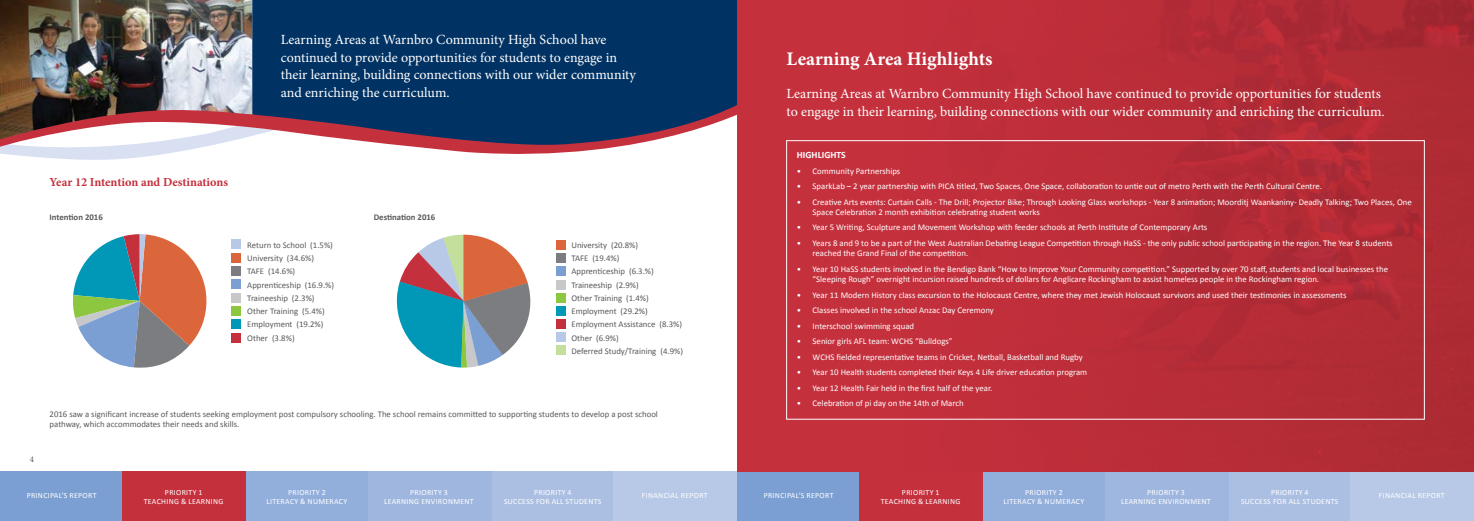
<style>
.page{position:relative;width:1474px;height:521px;background:#fff}
.page>*{position:absolute;margin:0;border:0;box-sizing:border-box;transform-origin:0 0}
.t1{font:700 19.25px "Minion Pro";color:#fff}
.t2{font:14px/17.5px "Minion Pro";color:#fff}
.t3{font:700 12.25px "Minion Pro";letter-spacing:-.005em;color:#c5303d}
.t4{font:700 9.62px "Calibri";color:#fff}
.t5{font:8.75px/10.5px "Calibri";color:#fff}
.t6{font:8.75px/13.3px "Calibri";color:#58595b}
.t7{font:700 8.75px "Calibri";color:#58595b}
.t8{font:8.75px "Minion Pro";color:#58595b}
.t9{font:7.88px/9.5px "Calibri";letter-spacing:.04em;color:#fff;text-align:center}
</style>
<div class="page">
<div style="left:0;top:471px;width:123px;height:50px;background:#7b9fd3"></div>
<div style="left:737px;top:471px;width:123px;height:50px;background:#7b9fd3"></div>
<div style="left:245px;top:471px;width:123px;height:50px;background:#92aedb"></div>
<div style="left:982px;top:471px;width:123px;height:50px;background:#92aedb"></div>
<div style="left:491px;top:471px;width:123px;height:50px;background:#abbfe3"></div>
<div style="left:1228px;top:471px;width:123px;height:50px;background:#abbfe3"></div>
<div style="left:123px;top:471px;width:123px;height:50px;background:#c5303d"></div>
<div style="left:859px;top:471px;width:123px;height:50px;background:#c5303d"></div>
<div style="left:368px;top:471px;width:123px;height:50px;background:#9fb6df"></div>
<div style="left:1104px;top:471px;width:124px;height:50px;background:#9fb6df"></div>
<div style="left:613px;top:471px;width:124px;height:50px;background:#b8c8e7"></div>
<div style="left:1350px;top:471px;width:123px;height:50px;background:#b8c8e7"></div>
<svg style="left:73px;top:234px;width:134px;height:134px"></svg>
<div style="left:232px;top:253px;width:9px;height:9px;background:#dc663c"></div>
<div style="left:232px;top:306px;width:9px;height:9px;background:#8dc63f"></div>
<div style="left:232px;top:280px;width:9px;height:9px;background:#7b9fd3"></div>
<div style="left:232px;top:333px;width:9px;height:9px;background:#c5303d"></div>
<div style="left:232px;top:267px;width:9px;height:9px;background:#7c7d80"></div>
<div style="left:232px;top:320px;width:9px;height:9px;background:#0198b7"></div>
<div style="left:232px;top:293px;width:9px;height:9px;background:#c7c8ca"></div>
<div style="left:232px;top:239px;width:9px;height:9px;background:#b8c8e7"></div>
<div style="left:556px;top:240px;width:9px;height:9px;background:#dc663c"></div>
<div style="left:556px;top:293px;width:9px;height:9px;background:#8dc63f"></div>
<div style="left:556px;top:266px;width:9px;height:9px;background:#7b9fd3"></div>
<div style="left:556px;top:319px;width:9px;height:10px;background:#c5303d"></div>
<div style="left:556px;top:253px;width:9px;height:9px;background:#7c7d80"></div>
<div style="left:556px;top:306px;width:9px;height:9px;background:#0198b7"></div>
<div style="left:556px;top:280px;width:9px;height:9px;background:#c7c8ca"></div>
<div style="left:556px;top:333px;width:9px;height:9px;background:#b8c8e7"></div>
<div style="left:556px;top:345px;width:9px;height:10px;background:#c4df9b"></div>
<svg style="left:396px;top:235px;width:135px;height:132px"></svg>
<img style="left:0;top:0;width:252px;height:95px">
<div style="left:488px;top:0;width:249px;height:95px;background:#003263"></div>
<div style="left:252px;top:0;width:236px;height:95px;background:#003263"></div>
<svg style="left:0;top:95px;width:737px;height:65px"></svg>
<div style="left:737px;top:0;width:736px;height:471px;background:#c5303d"></div>
<img style="left:890px;top:0;width:583px;height:471px">
<div style="left:786px;top:140px;width:638px;height:279px;border:1px solid #fff"></div>
<h2 class="t2" style="left:281px;top:31px;width:357px">Learning Areas at Warnbro Community High School have continued to provide opportunities for students to engage in their learning, building connections with our wider community and enriching the curriculum.</h2>
<h3 class="t3" style="left:50px;top:174px;width:180px">Year 12 Intention and Destinations</h3>
<p class="t7" style="left:50px;top:211px;width:55px">Intention 2016</p>
<p class="t6" style="left:247px;top:238px;width:88px">Return to School (1.5%)<br>University (34.6%)<br>TAFE (14.6%)<br>Apprenticeship (16.9.%)<br>Traineeship (2.3%)<br>Other Training (5.4%)<br>Employment (19.2%)<br>Other (3.8%)</p>
<p class="t7" style="left:374px;top:211px;width:63px">Destination 2016</p>
<p class="t6" style="left:571px;top:238px;width:113px">University (20.8%)<br>TAFE (19.4%)<br>Apprenticeship (6.3.%)<br>Traineeship (2.9%)<br>Other Training (1.4%)<br>Employment (29.2%)<br>Employment Assistance (8.3%)<br>Other (6.9%)<br>Deferred Study/Training (4.9%)</p>
<p class="t8" style="left:30px;top:453px;width:6px">4</p>
<p class="t6" style="left:50px;top:409px;width:610px;line-height:10.5px">2016 saw a significant increase of students seeking employment post compulsory schooling. The school remains committed to supporting students to develop a post school pathway, which accommodates their needs and skills.</p>
<h1 class="t1" style="left:786px;top:46px;width:207px">Learning Area Highlights</h1>
<h2 class="t2" style="left:786px;top:85px;width:599px">Learning Areas at Warnbro Community High School have continued to provide opportunities for students to engage in their learning, building connections with our wider community and enriching the curriculum.</h2>
<p class="t4" style="left:797px;top:149px;width:50px">HIGHLIGHTS</p>
<p class="t5" style="left:797px;top:165px;width:105px">• Community Partnerships</p>
<p class="t5" style="left:797px;top:181px;width:526px">• SparkLab – 2 year partnership with PICA titled, Two Spaces, One Space, collaboration to untie out of metro Perth with the Perth Cultural Centre.</p>
<p class="t5" style="left:812px;top:196px;width:600px;text-indent:-16px">• Creative Arts events: Curtain Calls - The Drill; Projector Bike; Through Looking Glass workshops - Year 8 animation; Moorditj Waankaniny- Deadly Talking; Two Places, One<br>Space Celebration 2 month exhibition celebrating student works</p>
<p class="t5" style="left:797px;top:222px;width:412px">• Year 5 Writing, Sculpture and Movement Workshop with feeder schools at Perth Institute of Contemporary Arts</p>
<p class="t5" style="left:812px;top:238px;width:581px;text-indent:-16px">• Years 8 and 9 to be a part of the West Australian Debating League Competition through HaSS - the only public school participating in the region. The Year 8 students reached the Grand Final of the competition.</p>
<p class="t5" style="left:812px;top:264px;width:577px;text-indent:-16px">• Year 10 HaSS students involved in the Bendigo Bank “How to Improve Your Community competition.” Supported by over 70 staff, students and local businesses the “Sleeping Rough” overnight incursion raised hundreds of dollars for Anglicare Rockingham to assist homeless people in the Rockingham region.</p>
<p class="t5" style="left:797px;top:290px;width:551px">• Year 11 Modern History class excursion to the Holocaust Centre, where they met Jewish Holocaust survivors and used their testimonies in assessments</p>
<p class="t5" style="left:797px;top:305px;width:198px">• Classes involved in the school Anzac Day Ceremony</p>
<p class="t5" style="left:797px;top:321px;width:119px">• Interschool swimming squad</p>
<p class="t5" style="left:797px;top:336px;width:157px">• Senior girls AFL team: WCHS “Bulldogs”</p>
<p class="t5" style="left:797px;top:352px;width:287px">• WCHS fielded representative teams in Cricket, Netball, Basketball and Rugby</p>
<p class="t5" style="left:797px;top:367px;width:292px">• Year 10 Health students completed their Keys 4 Life driver education program</p>
<p class="t5" style="left:797px;top:382px;width:197px">• Year 12 Health Fair held in the first half of the year.</p>
<p class="t5" style="left:797px;top:398px;width:168px">• Celebration of pi day on the 14th of March</p>
<p class="t9" style="left:144px;top:487px;width:81px">Priority 1<br>Teaching &amp; Learning</p>
<p class="t9" style="left:880px;top:487px;width:81px">Priority 1<br>Teaching &amp; Learning</p>
<p class="t9" style="left:266px;top:487px;width:82px">Priority 2<br>Literacy &amp; N umeracy</p>
<p class="t9" style="left:1003px;top:487px;width:82px">Priority 2<br>Literacy &amp; N umeracy</p>
<p class="t9" style="left:384px;top:487px;width:91px">Priority 3<br>Learning Environment</p>
<p class="t9" style="left:1121px;top:487px;width:91px">Priority 3<br>Learning Environment</p>
<p class="t9" style="left:504px;top:487px;width:99px">Priority 4<br>Success for all students</p>
<p class="t9" style="left:1240px;top:487px;width:99px">Priority 4<br>Success for all students</p>
<p class="t9" style="left:27px;top:491px;width:71px">Principal’s Report</p>
<p class="t9" style="left:763px;top:491px;width:71px">Principal’s Report</p>
<p class="t9" style="left:642px;top:491px;width:67px">Financial report</p>
<p class="t9" style="left:1378px;top:491px;width:67px">Financial report</p>
</div>
